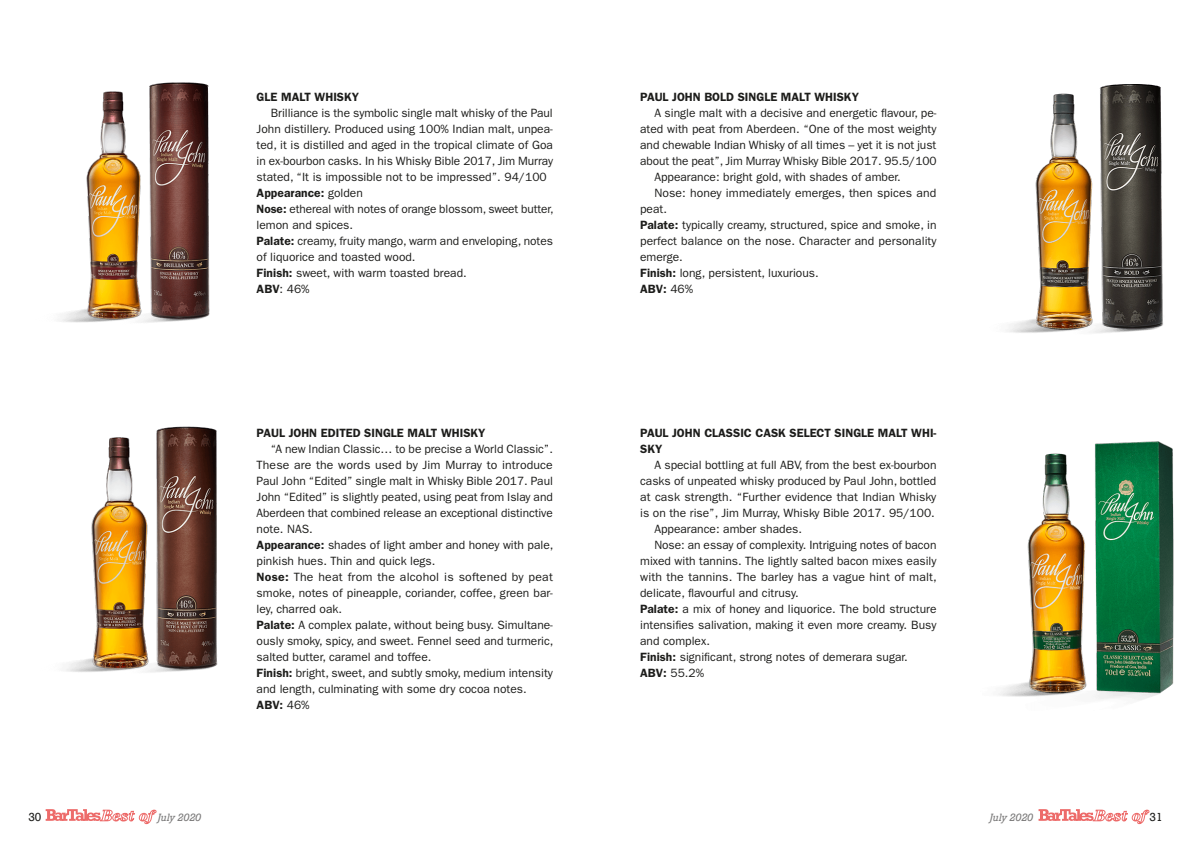
<style>
.page{position:relative;width:1191px;height:842px;background:#fff}
.page>*{position:absolute;margin:0;border:0;box-sizing:border-box;transform-origin:0 0}
.t1{font:12px/16px "ITC Franklin Gothic Std";color:#1d1d1b}
.t2{font:600 12px/16px "ITC Franklin Gothic Std";color:#1d1d1b}
.t3{font:12px "Rockwell";color:#1d1d1b}
.t4{font:italic 10px "Rockwell";color:#7c7b7b}
.s1{font-weight:600}
.s2{font-weight:400}
</style>
<div class="page">
<svg style="left:46px;top:809px;width:110px;height:15px"></svg>
<svg style="left:1038px;top:809px;width:111px;height:15px"></svg>
<img style="left:61px;top:82px;width:149px;height:241px">
<img style="left:66px;top:426px;width:152px;height:246px">
<img style="left:1006px;top:84px;width:157px;height:249px">
<img style="left:998px;top:441px;width:176px;height:259px">
<p class="t2" style="left:257px;top:89px;width:104px">GLE MALT WHISKY</p>
<p class="t1" style="left:257px;top:105px;width:298px;text-indent:14px">Brilliance is the symbolic single malt whisky of the Paul John distillery. Produced using 100% Indian malt, unpea&shy;ted, it is distilled and aged in the tropical climate of Goa in ex-bourbon casks. In his Whisky Bible 2017, Jim Murray stated, “It is impossible not to be impressed”. 94/100<br><span class="s1">Appearance:</span> golden<br><span class="s1">Nose:</span> ethereal with notes of orange blossom, sweet butter, lemon and spices.<br><span class="s1">Palate:</span> creamy, fruity mango, warm and enveloping, notes of liquorice and toasted wood.<br><span class="s1">Finish:</span> sweet, with warm toasted bread.<br><span class="s1">ABV</span>: 46%</p>
<p class="t2" style="left:257px;top:425px;width:230px">PAUL JOHN EDITED SINGLE MALT WHISKY</p>
<p class="t1" style="left:257px;top:441px;width:298px;text-indent:14px">“A new Indian Classic… to be precise a World Classic”.<br>These are the words used by Jim Murray to introduce Paul John “Edited” single malt in Whisky Bible 2017. Paul John “Edited” is slightly peated, using peat from Islay and Aberdeen that combined release an exceptional distinctive note. NAS.<br><span class="s1">Appearance:</span> shades of light amber and honey with pale, pinkish hues. Thin and quick legs.<br><span class="s1">Nose:</span> The heat from the alcohol is softened by peat smoke, notes of pineapple, coriander, coffee, green bar&shy;ley, charred oak.<br><span class="s1">Palate:</span> A complex palate, without being busy. Simultane&shy;ously smoky, spicy, and sweet. Fennel seed and turmeric, salted butter, caramel and toffee.<br><span class="s1">Finish:</span> bright, sweet, and subtly smoky, medium intensity and length, culminating with some dry cocoa notes.<br><span class="s1">ABV:</span> 46%</p>
<p class="t2" style="left:640px;top:89px;width:220px">PAUL JOHN BOLD SINGLE MALT WHISKY</p>
<p class="t1" style="left:654px;top:105px;width:284px">A single malt with a decisive and energetic flavour, pe-</p>
<p class="t1" style="left:640px;top:121px;width:298px">ated with peat from Aberdeen. “One of the most weighty</p>
<p class="t1" style="left:640px;top:137px;width:298px">and chewable Indian Whisky of all times – yet it is not just</p>
<p class="t1" style="left:640px;top:153px;width:298px">about the peat”, Jim Murray Whisky Bible 2017. 95.5/100</p>
<p class="t1" style="left:654px;top:169px;width:248px">Appearance: bright gold, with shades of amber.</p>
<p class="t1" style="left:654px;top:185px;width:283px">Nose: honey immediately emerges, then spices and</p>
<p class="t1" style="left:640px;top:201px;width:28px">peat.</p>
<p class="t1" style="left:640px;top:217px;width:298px"><span class="s1">Palate:</span> typically creamy, structured, spice and smoke, in</p>
<p class="t1" style="left:640px;top:233px;width:298px">perfect balance on the nose. Character and personality</p>
<p class="t1" style="left:640px;top:249px;width:44px">emerge.</p>
<p class="t1" style="left:640px;top:265px;width:180px"><span class="s1">Finish:</span> long, persistent, luxurious.</p>
<p class="t2" style="left:640px;top:281px;width:55px">ABV: <span class="s2">46%</span></p>
<p class="t2" style="left:640px;top:425px;width:298px">PAUL JOHN CLASSIC CASK SELECT SINGLE MALT WHI-<br>SKY</p>
<p class="t1" style="left:654px;top:457px;width:284px">A special bottling at full ABV, from the best ex-bourbon</p>
<p class="t1" style="left:640px;top:473px;width:298px">casks of unpeated whisky produced by Paul John, bottled</p>
<p class="t1" style="left:640px;top:489px;width:298px">at cask strength. “Further evidence that Indian Whisky</p>
<p class="t1" style="left:640px;top:505px;width:296px">is on the rise”, Jim Murray, Whisky Bible 2017. 95/100.</p>
<p class="t1" style="left:654px;top:521px;width:149px">Appearance: amber shades.</p>
<p class="t1" style="left:654px;top:537px;width:284px">Nose: an essay of complexity. Intriguing notes of bacon</p>
<p class="t1" style="left:640px;top:553px;width:298px">mixed with tannins. The lightly salted bacon mixes easily</p>
<p class="t1" style="left:640px;top:569px;width:298px">with the tannins. The barley has a vague hint of malt,</p>
<p class="t1" style="left:640px;top:585px;width:160px">delicate, flavourful and citrusy.</p>
<p class="t1" style="left:640px;top:601px;width:298px"><span class="s1">Palate:</span> a mix of honey and liquorice. The bold structure</p>
<p class="t1" style="left:640px;top:617px;width:298px">intensifies salivation, making it even more creamy. Busy</p>
<p class="t1" style="left:640px;top:633px;width:71px">and complex.</p>
<p class="t1" style="left:640px;top:649px;width:269px"><span class="s1">Finish:</span> significant, strong notes of demerara sugar.</p>
<p class="t1" style="left:640px;top:665px;width:65px"><span class="s1">ABV:</span> 55.2%</p>
<p class="t3" style="left:28px;top:810px;width:15px">30</p>
<p class="t4" style="left:158px;top:811px;width:45px">July 2020</p>
<p class="t4" style="left:990px;top:811px;width:45px">July 2020</p>
<p class="t3" style="left:1149px;top:810px;width:15px">31</p>
</div>
